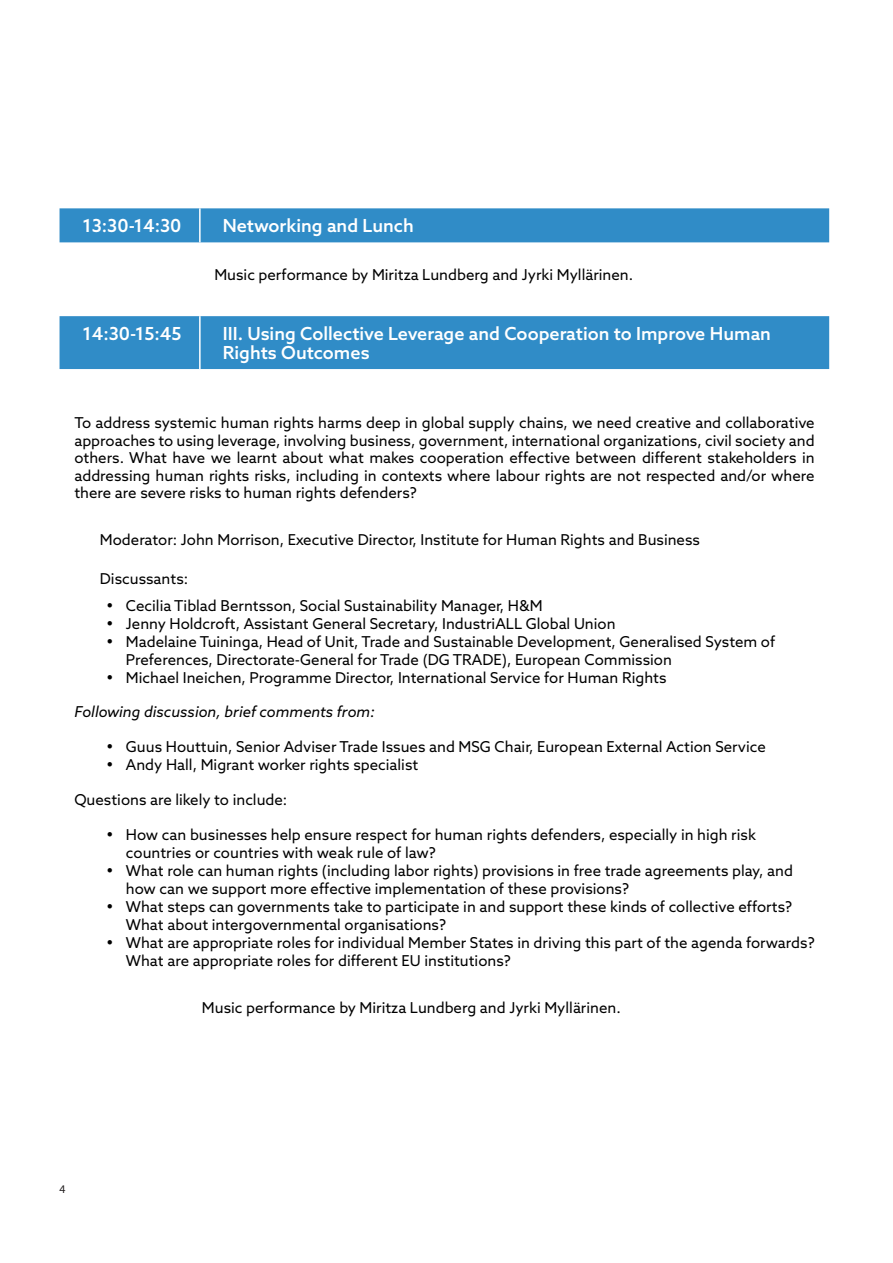
<style>
.page{position:relative;width:893px;height:1263px;background:#fff}
.page>*{position:absolute;margin:0;border:0;box-sizing:border-box;transform-origin:0 0}
.aikataulu_bold{font:500 18px/19.5px "Azo Sans";color:#fff}
.Leipis{font:15px/18px "Azo Sans";color:#000}
.Leipis_sisennys{font:15px "Azo Sans";color:#000}
.Leipis_kurs{font:italic 15px "Azo Sans";color:#000}
.t1{font:11.7px "Myriad Pro";color:#231f20}
</style>
<div class="page">
<svg style="left:60px;top:208px;width:769px;height:161px;fill:#308cc7"></svg>
<hr style="left:199px;top:208px;width:2px;height:34px;background:#fff">
<hr style="left:199px;top:316px;width:2px;height:53px;background:#fff">
<p class="aikataulu_bold" style="left:83px;top:216px;width:100px">13:30-14:30</p>
<p class="aikataulu_bold" style="left:223px;top:216px;width:192px">Networking and Lunch</p>
<p class="Leipis" style="left:214px;top:265px;width:420px">Music performance by Miritza Lundberg and Jyrki Myllärinen.</p>
<p class="aikataulu_bold" style="left:83px;top:323px;width:101px">14:30-15:45</p>
<p class="aikataulu_bold" style="left:223px;top:323px;width:550px">III. Using Collective Leverage and Cooperation to Improve Human<br>Rights Outcomes</p>
<p class="Leipis" style="left:74px;top:414px;width:742px;line-height:17.5px;text-align:justify">To address systemic human rights harms deep in global supply chains, we need creative and collaborative approaches to using leverage, involving business, government, international organizations, civil society and others. What have we learnt about what makes cooperation effective between different stakeholders in addressing human rights risks, including in contexts where labour rights are not respected and/or where there are severe risks to human rights defenders?</p>
<p class="Leipis_sisennys" style="left:100px;top:530px;width:602px">Moderator: John Morrison, Executive Director, Institute for Human Rights and Business</p>
<p class="Leipis_sisennys" style="left:100px;top:569px;width:90px">Discussants:</p>
<p class="Leipis" style="left:106px;top:596px;width:438px">• Cecilia Tiblad Berntsson, Social Sustainability Manager, H&amp;M</p>
<p class="Leipis" style="left:106px;top:614px;width:511px">• Jenny Holdcroft, Assistant General Secretary, IndustriALL Global Union</p>
<p class="Leipis" style="left:126px;top:632px;width:651px;text-indent:-20px">• Madelaine Tuininga, Head of Unit, Trade and Sustainable Development, Generalised System of<br>Preferences, Directorate-General for Trade (DG TRADE), European Commission</p>
<p class="Leipis" style="left:106px;top:668px;width:562px">• Michael Ineichen, Programme Director, International Service for Human Rights</p>
<p class="Leipis_kurs" style="left:74px;top:702px;width:302px">Following discussion, brief comments from:</p>
<p class="Leipis" style="left:106px;top:737px;width:661px">• Guus Houttuin, Senior Adviser Trade Issues and MSG Chair, European External Action Service</p>
<p class="Leipis" style="left:106px;top:755px;width:313px">• Andy Hall, Migrant worker rights specialist</p>
<p class="Leipis" style="left:74px;top:790px;width:214px">Questions are likely to include:</p>
<p class="Leipis" style="left:126px;top:825px;width:631px;text-indent:-20px">• How can businesses help ensure respect for human rights defenders, especially in high risk countries or countries with weak rule of law?</p>
<p class="Leipis" style="left:126px;top:861px;width:668px;text-indent:-20px">• What role can human rights (including labor rights) provisions in free trade agreements play, and how can we support more effective implementation of these provisions?</p>
<p class="Leipis" style="left:126px;top:897px;width:668px;text-indent:-20px">• What steps can governments take to participate in and support these kinds of collective efforts?<br>What about intergovernmental organisations?</p>
<p class="Leipis" style="left:126px;top:933px;width:690px;text-indent:-20px">• What are appropriate roles for individual Member States in driving this part of the agenda forwards?<br>What are appropriate roles for different EU institutions?</p>
<p class="Leipis_sisennys" style="left:202px;top:998px;width:420px">Music performance by Miritza Lundberg and Jyrki Myllärinen.</p>
<p class="t1" style="left:60px;top:1182px;width:8px">4</p>
</div>
